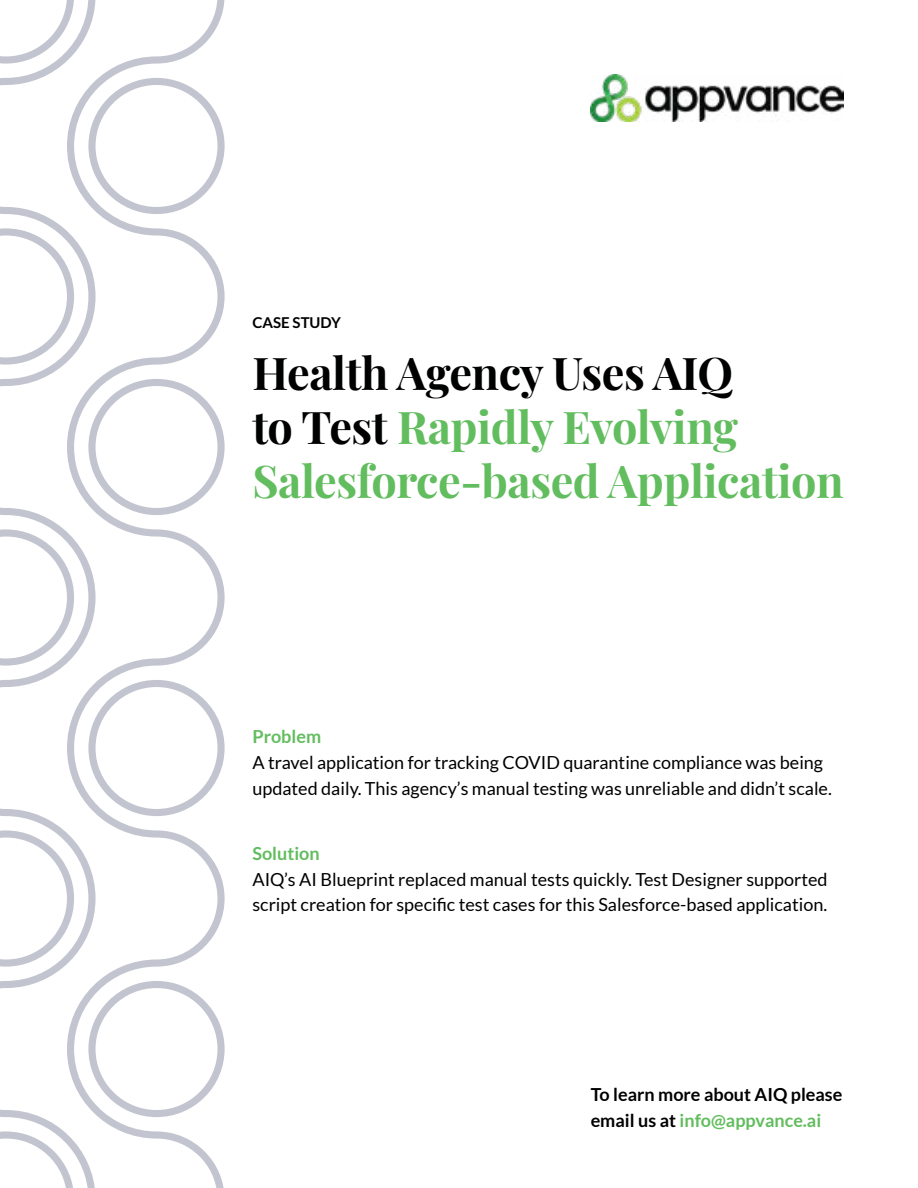
<style>
.page{position:relative;width:918px;height:1188px;background:#fff}
.page>*{position:absolute;margin:0;border:0;box-sizing:border-box;transform-origin:0 0}
.t1{font:700 45px/54px "Playfair Display";letter-spacing:-.01em;color:#62bd5e}
.t2{font:18px/25.5px "Lato";color:#000101}
.t3{font:700 18px/25.5px "Lato";color:#000101}
.t4{font:700 18px "Lato";color:#62bd5e}
.t5{font:700 15px "Lato";color:#000101}
.s1{color:#000101}
.s2{color:#62bd5e}
</style>
<div class="page">
<img style="left:591px;top:74px;width:253px;height:47px">
<svg style="left:0;top:0;width:225px;height:1188px"></svg>
<svg style="left:0;top:1131px;width:74px;height:57px"></svg>
<p class="t5" style="left:252px;top:314px;width:90px">CASE STUDY</p>
<h1 class="t1" style="left:252px;top:342px;width:593px"><span class="s1">Health Agency Uses AIQ<br>to Test</span> Rapidly Evolving<br>Salesforce-based Application</h1>
<p class="t4" style="left:252px;top:727px;width:70px">Problem</p>
<p class="t2" style="left:252px;top:750px;width:581px">A travel application for tracking COVID quarantine compliance was being updated daily. This agency’s manual testing was unreliable and didn’t scale.</p>
<p class="t4" style="left:252px;top:843px;width:69px">Solution</p>
<p class="t2" style="left:252px;top:866px;width:577px">AIQ’s AI Blueprint replaced manual tests quickly. Test Designer supported script creation for specific test cases for this Salesforce-based application.</p>
<p class="t3" style="left:591px;top:1082px;width:253px">To learn more about AIQ please email us at <span class="s2">info@appvance.ai</span></p>
</div>
